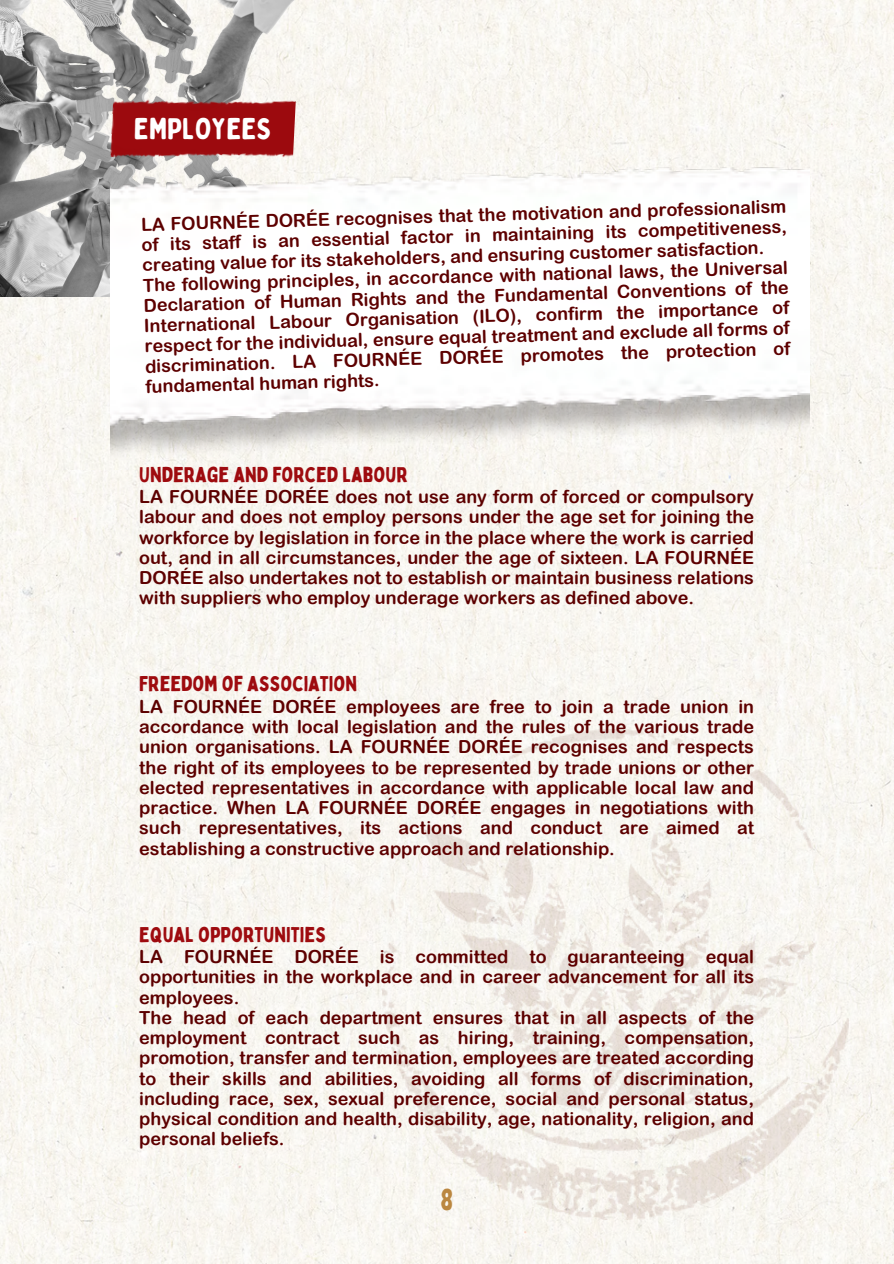
<style>
.page{position:relative;width:894px;height:1264px;background:#fff}
.page>*{position:absolute;margin:0;border:0;box-sizing:border-box;transform-origin:0 0}
.t1{font:30px "Bobby Jones Soft";color:#fff}
.t2{font:30px "Bobby Jones Soft";color:#bb8740}
.t3{font:21px "Bobby Jones";color:#9e0b0f}
.t4{font:18px/20.2px "Arial Rounded MT Bold";color:#5d0000;text-align:justify}
</style>
<div class="page">
<div style="left:0;top:0;width:893px;height:1263px;background:#f9f6f1"></div>
<img style="left:382px;top:729px;width:466px;height:490px">
<img style="left:0;top:0;width:318px;height:296px">
<img style="left:110px;top:89px;width:186px;height:51px">
<img style="left:110px;top:140px;width:699px;height:331px">
<p class="t1" style="left:134px;top:110px;width:140px">EMPLOYEES</p>
<p class="t4" style="left:140px;top:216px;width:647px;rotate:-2deg">LA FOURNÉE DORÉE recognises that the motivation and professionalism of its staff is an essential factor in maintaining its competitiveness, creating value for its stakeholders, and ensuring customer satisfaction.</p>
<p class="t4" style="left:142px;top:277px;width:647px;rotate:-2deg">The following principles, in accordance with national laws, the Universal Declaration of Human Rights and the Fundamental Conventions of the International Labour Organisation (ILO), confirm the importance of respect for the individual, ensure equal treatment and exclude all forms of discrimination. LA FOURNÉE DORÉE promotes the protection of fundamental human rights.</p>
<p class="t3" style="left:139px;top:461px;width:270px">UNDERAGE AND FORCED LABOUR</p>
<p class="t4" style="left:139px;top:486px;width:616px">LA FOURNÉE DORÉE does not use any form of forced or compulsory labour and does not employ persons under the age set for joining the workforce by legislation in force in the place where the work is carried out, and in all circumstances, under the age of sixteen. LA FOURNÉE DORÉE also undertakes not to establish or maintain business relations with suppliers who employ underage workers as defined above.</p>
<p class="t3" style="left:139px;top:670px;width:219px">FREEDOM OF ASSOCIATION</p>
<p class="t4" style="left:139px;top:696px;width:616px">LA FOURNÉE DORÉE employees are free to join a trade union in accordance with local legislation and the rules of the various trade union organisations. LA FOURNÉE DORÉE recognises and respects the right of its employees to be represented by trade unions or other elected representatives in accordance with applicable local law and practice. When LA FOURNÉE DORÉE engages in negotiations with such representatives, its actions and conduct are aimed at establishing a constructive approach and relationship.</p>
<p class="t3" style="left:139px;top:921px;width:188px">EQUAL OPPORTUNITIES</p>
<p class="t4" style="left:139px;top:946px;width:616px">LA FOURNÉE DORÉE is committed to guaranteeing equal opportunities in the workplace and in career advancement for all its employees.</p>
<p class="t4" style="left:139px;top:1007px;width:616px">The head of each department ensures that in all aspects of the employment contract such as hiring, training, compensation, promotion, transfer and termination, employees are treated according to their skills and abilities, avoiding all forms of discrimination, including race, sex, sexual preference, social and personal status, physical condition and health, disability, age, nationality, religion, and personal beliefs.</p>
<p class="t2" style="left:440px;top:1181px;width:15px">8</p>
</div>
